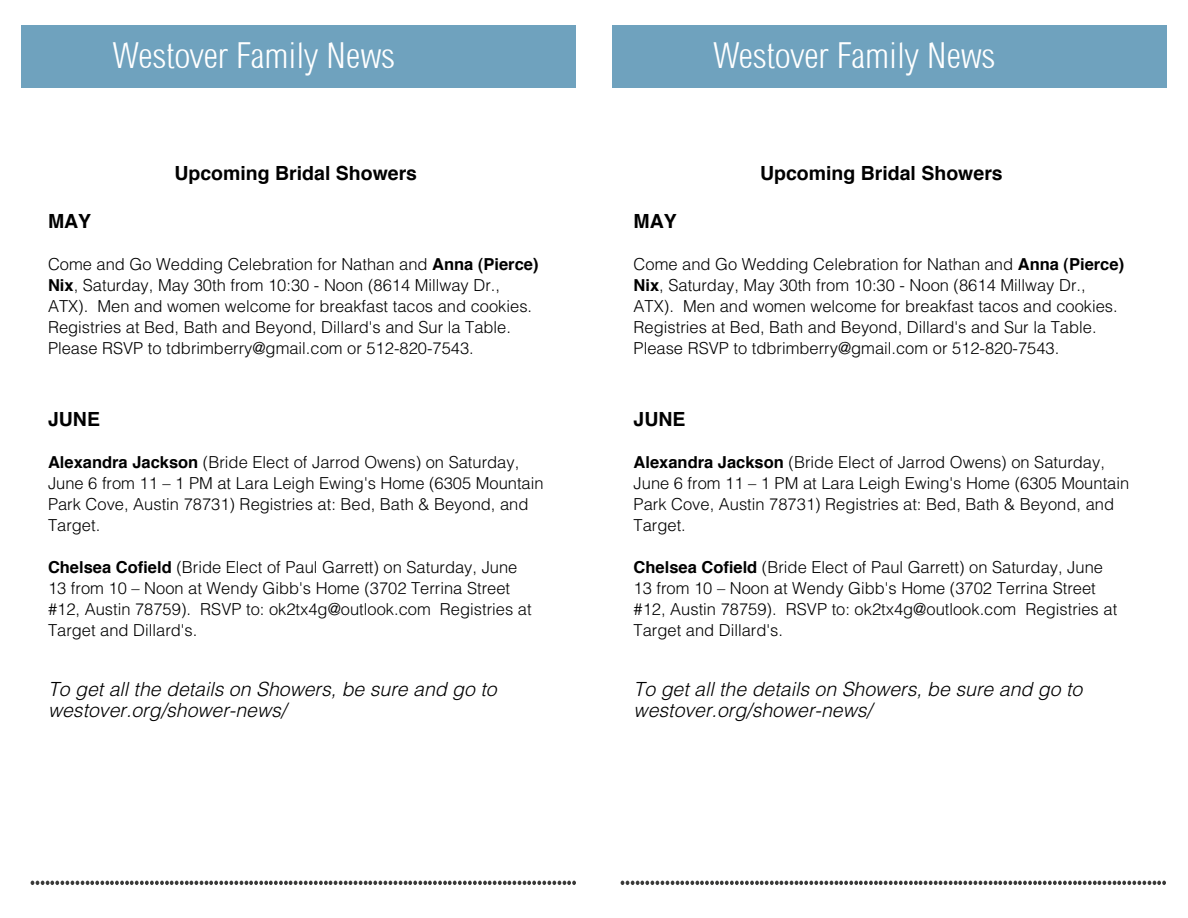
<style>
.page{position:relative;width:1188px;height:918px;background:#fff}
.page>*{position:absolute;margin:0;border:0;box-sizing:border-box;transform-origin:0 0}
.t1{font:36px "Sertig";color:#fff}
.Paragraph_Style_2_co{font:italic 300 19.5px/21px "Helvetica";color:#000}
.Paragraph_Style_2_co-2{font:700 19.5px "Helvetica";color:#000}
.Paragraph_Style_2_co-3{font:300 16.5px/21px "Helvetica";color:#000}
.s1{font-weight:700}
</style>
<div class="page">
<div style="left:22px;top:26px;width:554px;height:62px;background:#6fa2be"></div>
<svg style="left:31px;top:881px;width:545px;height:4px"></svg>
<div style="left:612px;top:26px;width:554px;height:62px;background:#6fa2be"></div>
<svg style="left:621px;top:881px;width:545px;height:4px"></svg>
<p class="t1" style="left:113px;top:34px;width:284px">Westover Family News</p>
<p class="t1" style="left:713px;top:34px;width:284px">Westover Family News</p>
<p class="Paragraph_Style_2_co-2" style="left:174px;top:161px;width:244px">Upcoming Bridal Showers</p>
<p class="Paragraph_Style_2_co-2" style="left:760px;top:161px;width:244px">Upcoming Bridal Showers</p>
<p class="Paragraph_Style_2_co-2" style="left:48px;top:209px;width:45px">MAY</p>
<p class="Paragraph_Style_2_co-3" style="left:48px;top:253px;width:492px">Come and Go Wedding Celebration for Nathan and <span class="s1">Anna (Pierce)<br>Nix</span>, Saturday, May 30th from 10:30 - Noon (8614 Millway Dr., ATX). Men and women welcome for breakfast tacos and cookies.<br>Registries at Bed, Bath and Beyond, Dillard's and Sur la Table.<br>Please RSVP to tdbrimberry@gmail.com or 512-820-7543.</p>
<p class="Paragraph_Style_2_co-2" style="left:634px;top:209px;width:45px">MAY</p>
<p class="Paragraph_Style_2_co-3" style="left:634px;top:253px;width:492px">Come and Go Wedding Celebration for Nathan and <span class="s1">Anna (Pierce)<br>Nix</span>, Saturday, May 30th from 10:30 - Noon (8614 Millway Dr., ATX). Men and women welcome for breakfast tacos and cookies.<br>Registries at Bed, Bath and Beyond, Dillard's and Sur la Table.<br>Please RSVP to tdbrimberry@gmail.com or 512-820-7543.</p>
<p class="Paragraph_Style_2_co-2" style="left:48px;top:407px;width:54px">JUNE</p>
<p class="Paragraph_Style_2_co-3" style="left:48px;top:451px;width:497px"><span class="s1">Alexandra Jackson</span> (Bride Elect of Jarrod Owens) on Saturday, June 6 from 11 – 1 PM at Lara Leigh Ewing's Home (6305 Mountain Park Cove, Austin 78731) Registries at: Bed, Bath &amp; Beyond, and Target.</p>
<p class="Paragraph_Style_2_co-3" style="left:48px;top:556px;width:485px"><span class="s1">Chelsea Cofield</span> (Bride Elect of Paul Garrett) on Saturday, June 13 from 10 – Noon at Wendy Gibb's Home (3702 Terrina Street #12, Austin 78759). RSVP to: ok2tx4g@outlook.com Registries at Target and Dillard's.</p>
<p class="Paragraph_Style_2_co-2" style="left:634px;top:407px;width:54px">JUNE</p>
<p class="Paragraph_Style_2_co-3" style="left:634px;top:451px;width:497px"><span class="s1">Alexandra Jackson</span> (Bride Elect of Jarrod Owens) on Saturday, June 6 from 11 – 1 PM at Lara Leigh Ewing's Home (6305 Mountain Park Cove, Austin 78731) Registries at: Bed, Bath &amp; Beyond, and Target.</p>
<p class="Paragraph_Style_2_co-3" style="left:634px;top:556px;width:485px"><span class="s1">Chelsea Cofield</span> (Bride Elect of Paul Garrett) on Saturday, June 13 from 10 – Noon at Wendy Gibb's Home (3702 Terrina Street #12, Austin 78759). RSVP to: ok2tx4g@outlook.com Registries at Target and Dillard's.</p>
<p class="Paragraph_Style_2_co" style="left:48px;top:678px;width:450px">To get all the details on Showers, be sure and go to westover.org/shower-news/</p>
<p class="Paragraph_Style_2_co" style="left:634px;top:678px;width:450px">To get all the details on Showers, be sure and go to westover.org/shower-news/</p>
</div>
